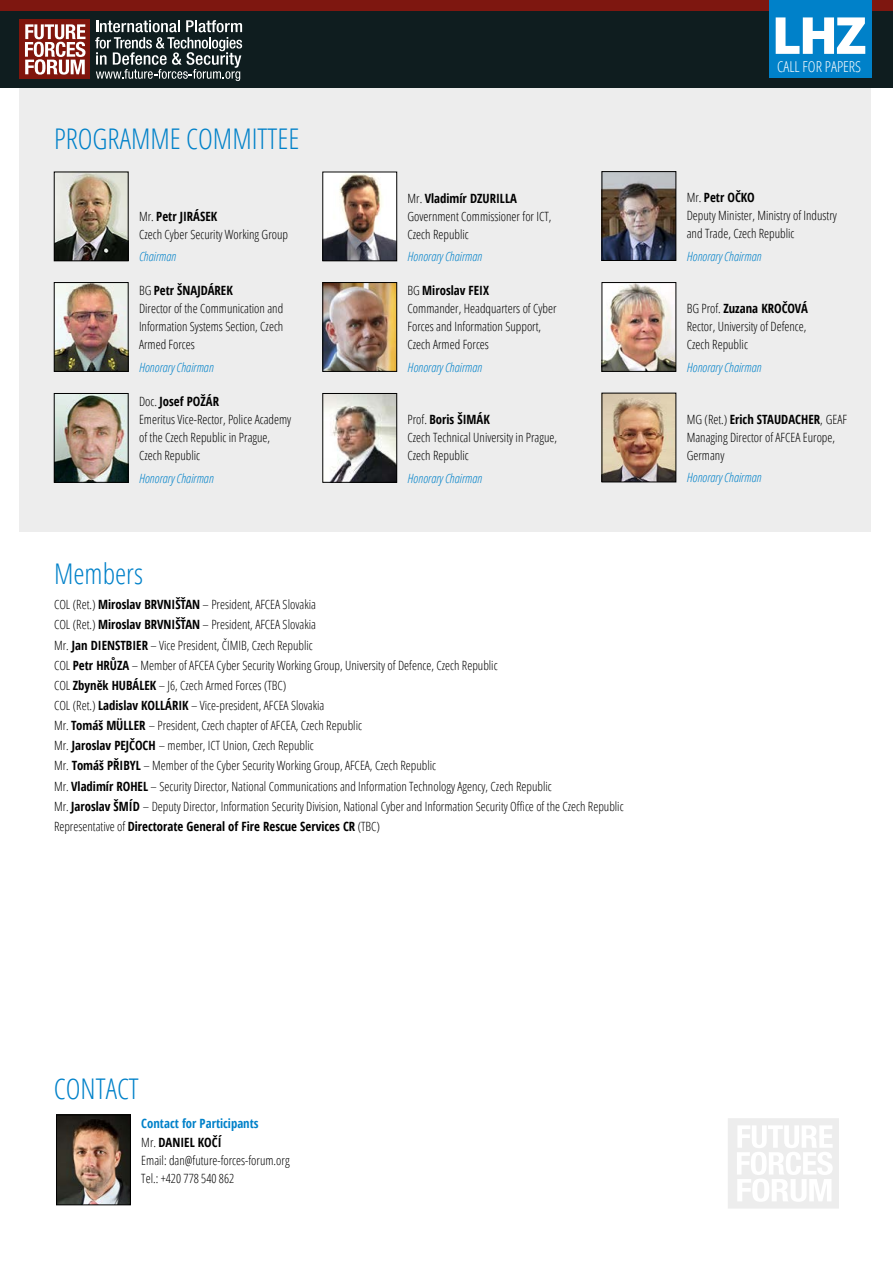
<style>
.page{position:relative;width:893px;height:1263px;background:#fff}
.page>*{position:absolute;margin:0;border:0;box-sizing:border-box;transform-origin:0 0}
.t1{font:800 51px "Open Sans";color:#fff}
.t2{font:300 condensed 28.5px "Open Sans";color:#0081c9}
.t3{font:300 condensed 15px "Open Sans";color:#fff}
.t4{font:300 condensed 12.75px/18px "Open Sans";color:#000}
.t5{font:italic 300 condensed 12.75px "Open Sans";color:#0081c9}
.s1{font-weight:700}
.s2{font-weight:700;color:#0081c9}
</style>
<div class="page">
<div style="left:19px;top:0;width:852px;height:531px;background:#ededed"></div>
<img style="left:56px;top:174px;width:70px;height:85px">
<div style="left:54px;top:172px;width:74px;height:89px;border:1px solid #000"></div>
<img style="left:56px;top:395px;width:70px;height:86px">
<div style="left:54px;top:393px;width:74px;height:90px;border:1px solid #000"></div>
<img style="left:604px;top:173px;width:70px;height:86px">
<div style="left:602px;top:171px;width:74px;height:90px;border:1px solid #000"></div>
<img style="left:325px;top:174px;width:70px;height:85px">
<div style="left:323px;top:172px;width:74px;height:89px;border:1px solid #000"></div>
<img style="left:325px;top:395px;width:70px;height:86px">
<div style="left:323px;top:393px;width:74px;height:90px;border:1px solid #000"></div>
<svg style="left:728px;top:1118px;width:111px;height:90px"></svg>
<img style="left:604px;top:395px;width:70px;height:85px">
<div style="left:602px;top:393px;width:74px;height:89px;border:1px solid #000"></div>
<div style="left:0;top:0;width:893px;height:13px;background:#7e1710"></div>
<div style="left:0;top:12px;width:893px;height:76px;background:#0f1d1f"></div>
<div style="left:19px;top:20px;width:70px;height:59px;background:#80150c"></div>
<svg style="left:25px;top:24px;width:60px;height:51px"></svg>
<svg style="left:95px;top:20px;width:147px;height:61px"></svg>
<div style="left:769px;top:0;width:103px;height:78px;background:#0081c9"></div>
<img style="left:325px;top:284px;width:70px;height:86px">
<div style="left:323px;top:282px;width:74px;height:90px;border:1px solid #000"></div>
<img style="left:604px;top:284px;width:70px;height:86px">
<div style="left:602px;top:282px;width:74px;height:90px;border:1px solid #000"></div>
<img style="left:58px;top:1117px;width:71px;height:86px">
<div style="left:56px;top:1115px;width:75px;height:90px;border:1px solid #000"></div>
<img style="left:56px;top:284px;width:70px;height:86px">
<div style="left:54px;top:282px;width:74px;height:90px;border:1px solid #000"></div>
<h2 class="t2" style="left:54px;top:120px;width:247px">PROGRAMME COMMITTEE</h2>
<p class="t4" style="left:139px;top:207px;width:151px">Mr. <span class="s1">Petr JIRÁSEK<br></span>Czech Cyber Security Working Group</p>
<p class="t5" style="left:139px;top:248px;width:39px">Chairman</p>
<p class="t4" style="left:139px;top:281px;width:146px">BG <span class="s1">Petr ŠNAJDÁREK<br></span>Director of the Communication and<br>Information Systems Section, Czech<br>Armed Forces</p>
<p class="t5" style="left:139px;top:358px;width:76px">Honorary Chairman</p>
<p class="t4" style="left:139px;top:392px;width:154px">Doc. <span class="s1">Josef POŽÁR<br></span>Emeritus Vice-Rector, Police Academy of the Czech Republic in Prague,<br>Czech Republic</p>
<p class="t5" style="left:139px;top:469px;width:76px">Honorary Chairman</p>
<p class="t4" style="left:408px;top:189px;width:145px">Mr. <span class="s1">Vladimír DZURILLA<br></span>Government Commissioner for ICT,<br>Czech Republic</p>
<p class="t5" style="left:408px;top:248px;width:76px">Honorary Chairman</p>
<p class="t4" style="left:408px;top:281px;width:151px">BG <span class="s1">Miroslav FEIX<br></span>Commander, Headquarters of Cyber<br>Forces and Information Support,<br>Czech Armed Forces</p>
<p class="t5" style="left:408px;top:358px;width:76px">Honorary Chairman</p>
<p class="t4" style="left:408px;top:410px;width:151px">Prof. <span class="s1">Boris ŠIMÁK<br></span>Czech Technical University in Prague,<br>Czech Republic</p>
<p class="t5" style="left:408px;top:469px;width:76px">Honorary Chairman</p>
<h2 class="t2" style="left:54px;top:554px;width:91px">Members</h2>
<p class="t4" style="left:54px;top:594px;width:571px;line-height:20.1px">COL (Ret.) <span class="s1">Miroslav BRVNIŠŤAN</span> – President, AFCEA Slovakia<br>COL (Ret.) <span class="s1">Miroslav BRVNIŠŤAN</span> – President, AFCEA Slovakia<br>Mr. <span class="s1">Jan DIENSTBIER</span> – Vice President, ČIMIB, Czech Republic<br>COL <span class="s1">Petr HRŮZA</span> – Member of AFCEA Cyber Security Working Group, University of Defence, Czech Republic<br>COL <span class="s1">Zbyněk HUBÁLEK</span> – J6, Czech Armed Forces (TBC)<br>COL (Ret.) <span class="s1">Ladislav KOLLÁRIK</span> – Vice-president, AFCEA Slovakia<br>Mr. <span class="s1">Tomáš MÜLLER</span> – President, Czech chapter of AFCEA, Czech Republic<br>Mr. <span class="s1">Jaroslav PEJČOCH</span> – member, ICT Union, Czech Republic<br>Mr. <span class="s1">Tomáš PŘIBYL</span> – Member of the Cyber Security Working Group, AFCEA, Czech Republic<br>Mr. <span class="s1">Vladimír ROHEL</span> – Security Director, National Communications and Information Technology Agency, Czech Republic<br>Mr. <span class="s1">Jaroslav ŠMÍD</span> – Deputy Director, Information Security Division, National Cyber and Information Security Office of the Czech Republic Representative of <span class="s1">Directorate General of Fire Rescue Services CR</span> (TBC)</p>
<h1 class="t1" style="left:772px;top:-3px;width:96px">LHZ</h1>
<p class="t3" style="left:777px;top:56px;width:86px">CALL FOR PAPERS</p>
<p class="t4" style="left:687px;top:188px;width:152px">Mr. <span class="s1">Petr OČKO<br></span>Deputy Minister, Ministry of Industry and Trade, Czech Republic</p>
<p class="t5" style="left:687px;top:247px;width:76px">Honorary Chairman</p>
<p class="t4" style="left:687px;top:299px;width:123px;text-align:justify">BG Prof. <span class="s1">Zuzana KROČOVÁ </span>Rector, University of Defence, Czech Republic</p>
<p class="t5" style="left:687px;top:358px;width:76px">Honorary Chairman</p>
<p class="t4" style="left:687px;top:410px;width:162px">MG (Ret.) <span class="s1">Erich STAUDACHER</span>, GEAF<br>Managing Director of AFCEA Europe,<br>Germany</p>
<p class="t5" style="left:687px;top:469px;width:76px">Honorary Chairman</p>
<h2 class="t2" style="left:54px;top:1069px;width:87px">CONTACT</h2>
<p class="t4" style="left:141px;top:1114px;width:150px"><span class="s2">Contact for Participants<br></span>Mr. <span class="s1">DANIEL KOČÍ<br></span>Email: dan@future-forces-forum.org<br>Tel.: +420 778 540 862</p>
</div>
